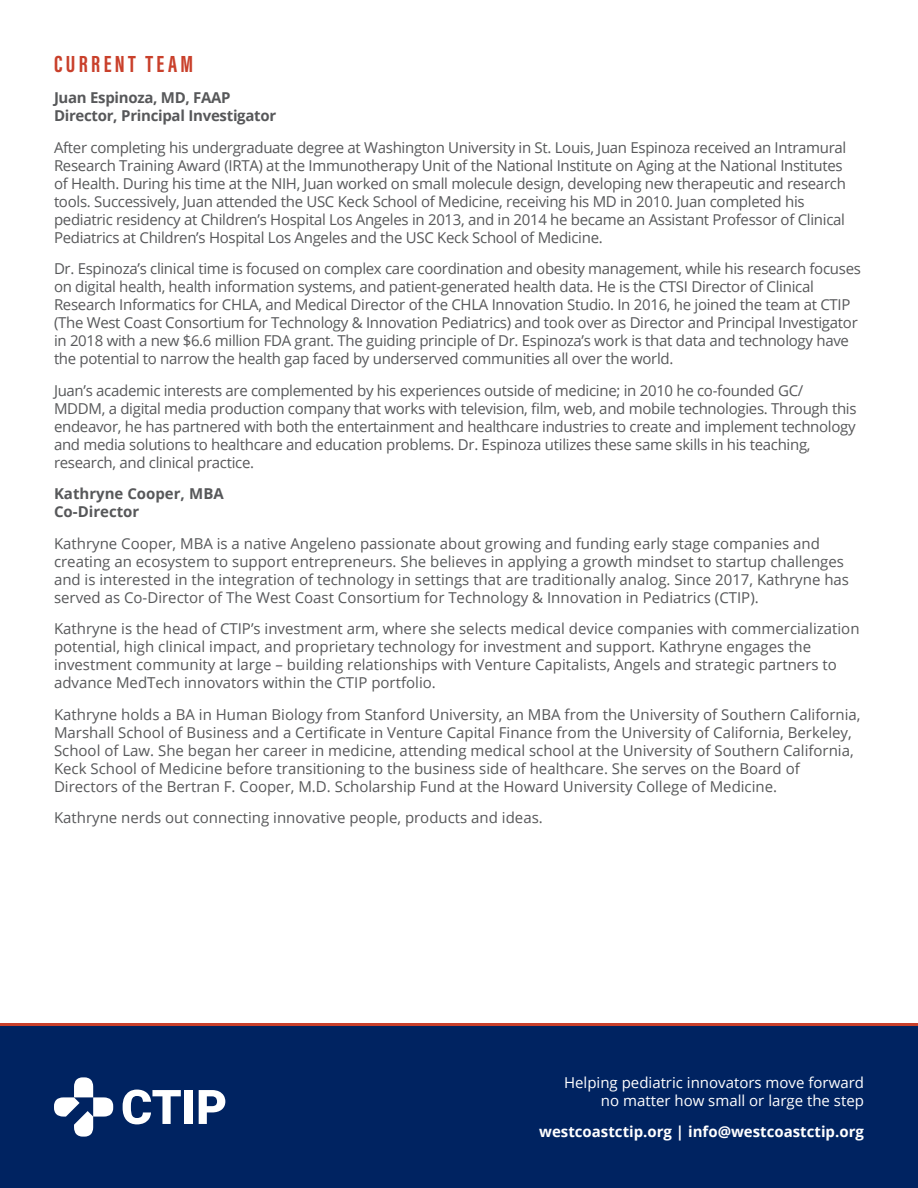
<style>
.page{position:relative;width:918px;height:1188px;background:#fff}
.page>*{position:absolute;margin:0;border:0;box-sizing:border-box;transform-origin:0 0}
.t1{font:700 24px "Acumin Pro Extra Cond";letter-spacing:.14em;color:#c9402b}
.t2{font:15px/18px "Open Sans";letter-spacing:-.02em;color:#57585a}
.t3{font:15px/18px "Open Sans";color:#57585a}
.t4{font:15px/18px "Open Sans";color:#fff;text-align:right}
.t5{font:700 15px/18px "Open Sans";letter-spacing:-.02em;color:#57585a}
.t6{font:700 15px "Open Sans";color:#fff}
.t7{font:700 15px/18px "Open Sans";color:#57585a}
</style>
<div class="page">
<div style="left:0;top:1026px;width:918px;height:162px;background:#002361"></div>
<svg style="left:123px;top:1090px;width:58px;height:34px"></svg>
<div style="left:185px;top:1090px;width:8px;height:34px;background:#fff"></div>
<svg style="left:199px;top:1090px;width:26px;height:34px"></svg>
<svg style="left:54px;top:1077px;width:59px;height:60px"></svg>
<hr style="left:0;top:1023px;width:918px;height:3px;background:#c9402b">
<h1 class="t1" style="left:54px;top:49px;width:141px">CURRENT TEAM</h1>
<p class="t5" style="left:54px;top:88px;width:224px">Juan Espinoza, MD, FAAP<br>Director, Principal Investigator</p>
<p class="t2" style="left:54px;top:138px;width:794px">After completing his undergraduate degree at Washington University in St. Louis, Juan Espinoza received an Intramural Research Training Award (IRTA) at the Immunotherapy Unit of the National Institute on Aging at the National Institutes of Health. During his time at the NIH, Juan worked on small molecule design, developing new therapeutic and research tools. Successively, Juan attended the USC Keck School of Medicine, receiving his MD in 2010. Juan completed his pediatric residency at Children’s Hospital Los Angeles in 2013, and in 2014 he became an Assistant Professor of Clinical Pediatrics at Children’s Hospital Los Angeles and the USC Keck School of Medicine.</p>
<p class="t2" style="left:54px;top:259px;width:808px">Dr. Espinoza’s clinical time is focused on complex care coordination and obesity management, while his research focuses on digital health, health information systems, and patient-generated health data. He is the CTSI Director of Clinical Research Informatics for CHLA, and Medical Director of the CHLA Innovation Studio. In 2016, he joined the team at CTIP (The West Coast Consortium for Technology &amp; Innovation Pediatrics) and took over as Director and Principal Investigator in 2018 with a new $6.6 million FDA grant. The guiding principle of Dr. Espinoza’s work is that data and technology have the potential to narrow the health gap faced by underserved communities all over the world.</p>
<p class="t2" style="left:54px;top:381px;width:804px">Juan’s academic interests are complemented by his experiences outside of medicine; in 2010 he co-founded GC/ MDDM, a digital media production company that works with television, film, web, and mobile technologies. Through this endeavor, he has partnered with both the entertainment and healthcare industries to create and implement technology and media solutions to healthcare and education problems. Dr. Espinoza utilizes these same skills in his teaching, research, and clinical practice.</p>
<p class="t7" style="left:54px;top:484px;width:171px">Kathryne Cooper, MBA<br>Co-Director</p>
<p class="t3" style="left:54px;top:534px;width:797px">Kathryne Cooper, MBA is a native Angeleno passionate about growing and funding early stage companies and creating an ecosystem to support entrepreneurs. She believes in applying a growth mindset to startup challenges and is interested in the integration of technology in settings that are traditionally analog. Since 2017, Kathryne has served as Co-Director of The West Coast Consortium for Technology &amp; Innovation in Pediatrics (CTIP).</p>
<p class="t3" style="left:54px;top:619px;width:807px">Kathryne is the head of CTIP’s investment arm, where she selects medical device companies with commercialization potential, high clinical impact, and proprietary technology for investment and support. Kathryne engages the investment community at large – building relationships with Venture Capitalists, Angels and strategic partners to advance MedTech innovators within the CTIP portfolio.</p>
<p class="t3" style="left:54px;top:705px;width:808px">Kathryne holds a BA in Human Biology from Stanford University, an MBA from the University of Southern California, Marshall School of Business and a Certificate in Venture Capital Finance from the University of California, Berkeley, School of Law. She began her career in medicine, attending medical school at the University of Southern California, Keck School of Medicine before transitioning to the business side of healthcare. She serves on the Board of Directors of the Bertran F. Cooper, M.D. Scholarship Fund at the Howard University College of Medicine.</p>
<p class="t3" style="left:54px;top:808px;width:490px">Kathryne nerds out connecting innovative people, products and ideas.</p>
<p class="t4" style="left:564px;top:1073px;width:301px">Helping pediatric innovators move forward no matter how small or large the step</p>
<p class="t6" style="left:539px;top:1121px;width:326px">westcoastctip.org | info@westcoastctip.org</p>
</div>
